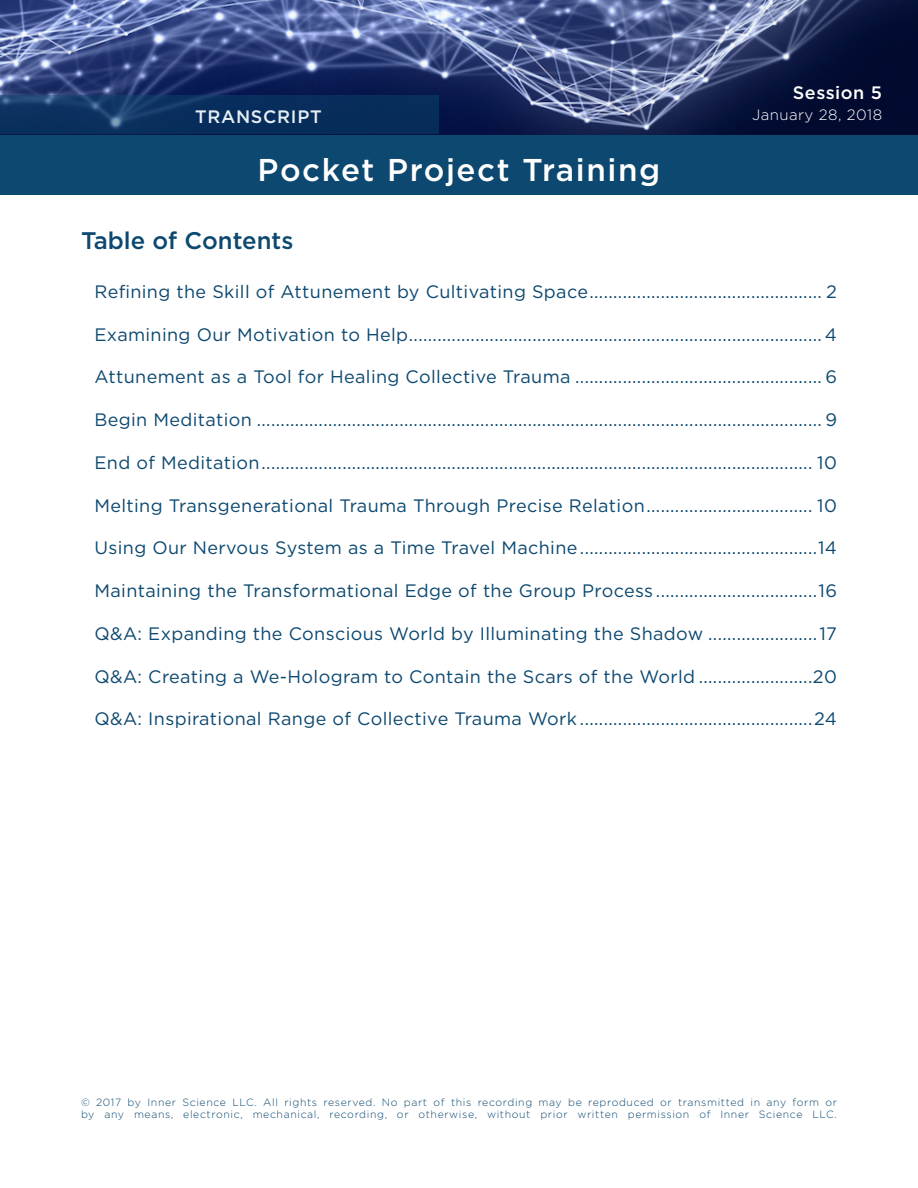
<style>
.page{position:relative;width:918px;height:1188px;background:#fff}
.page>*{position:absolute;margin:0;border:0;box-sizing:border-box;transform-origin:0 0}
.t1{font:500 31.5px "Gotham";letter-spacing:.05em;color:#fff}
.t2{font:500 24px "Gotham";color:#0c486f}
.t3{font:18px "Gotham";letter-spacing:.02em;color:#0c486f}
.t4{font:500 18px "Gotham";letter-spacing:.04em;color:#e5eef4}
.t5{font:500 18px "Gotham";letter-spacing:.03em;color:#fff}
.t6{font:300 15px "Gotham";letter-spacing:.03em;color:#fff}
.t7{font:300 10.5px/12px "Gotham";letter-spacing:.06em;color:#0c486f}
</style>
<div class="page">
<img style="left:0;top:0;width:918px;height:135px">
<div style="left:0;top:135px;width:918px;height:60px;background:#0c486f"></div>
<svg style="left:0;top:96px;width:439px;height:38px;background:#0b315f"></svg>
<p class="t4" style="left:195px;top:105px;width:128px">TRANSCRIPT</p>
<h1 class="t1" style="left:258px;top:150px;width:404px">Pocket Project Training</h1>
<h2 class="t2" style="left:81px;top:225px;width:214px">Table of Contents</h2>
<p class="t5" style="left:793px;top:81px;width:91px">Session 5</p>
<p class="t6" style="left:752px;top:105px;width:132px">January 28, 2018</p>
<p class="t3" style="left:94px;top:280px;width:744px">Refining the Skill of Attunement by Cultivating Space................................................. 2</p>
<p class="t3" style="left:94px;top:323px;width:744px">Examining Our Motivation to Help.......................................................................................4</p>
<p class="t3" style="left:94px;top:366px;width:744px">Attunement as a Tool for Healing Collective Trauma .................................................... 6</p>
<p class="t3" style="left:94px;top:408px;width:744px">Begin Meditation ....................................................................................................................... 9</p>
<p class="t3" style="left:94px;top:451px;width:744px">End of Meditation.................................................................................................................... 10</p>
<p class="t3" style="left:94px;top:494px;width:744px">Melting Transgenerational Trauma Through Precise Relation................................... 10</p>
<p class="t3" style="left:94px;top:537px;width:744px">Using Our Nervous System as a Time Travel Machine..................................................14</p>
<p class="t3" style="left:94px;top:579px;width:744px">Maintaining the Transformational Edge of the Group Process ..................................16</p>
<p class="t3" style="left:94px;top:622px;width:744px">Q&amp;A: Expanding the Conscious World by Illuminating the Shadow .......................17</p>
<p class="t3" style="left:94px;top:665px;width:744px">Q&amp;A: Creating a We-Hologram to Contain the Scars of the World ........................20</p>
<p class="t3" style="left:94px;top:708px;width:744px">Q&amp;A: Inspirational Range of Collective Trauma Work .................................................24</p>
<p class="t7" style="left:81px;top:1096px;width:758px">© 2017 by Inner Science LLC. All rights reserved. No part of this recording may be reproduced or transmitted in any form or by any means, electronic, mechanical, recording, or otherwise, without prior written permission of Inner Science LLC.</p>
</div>
